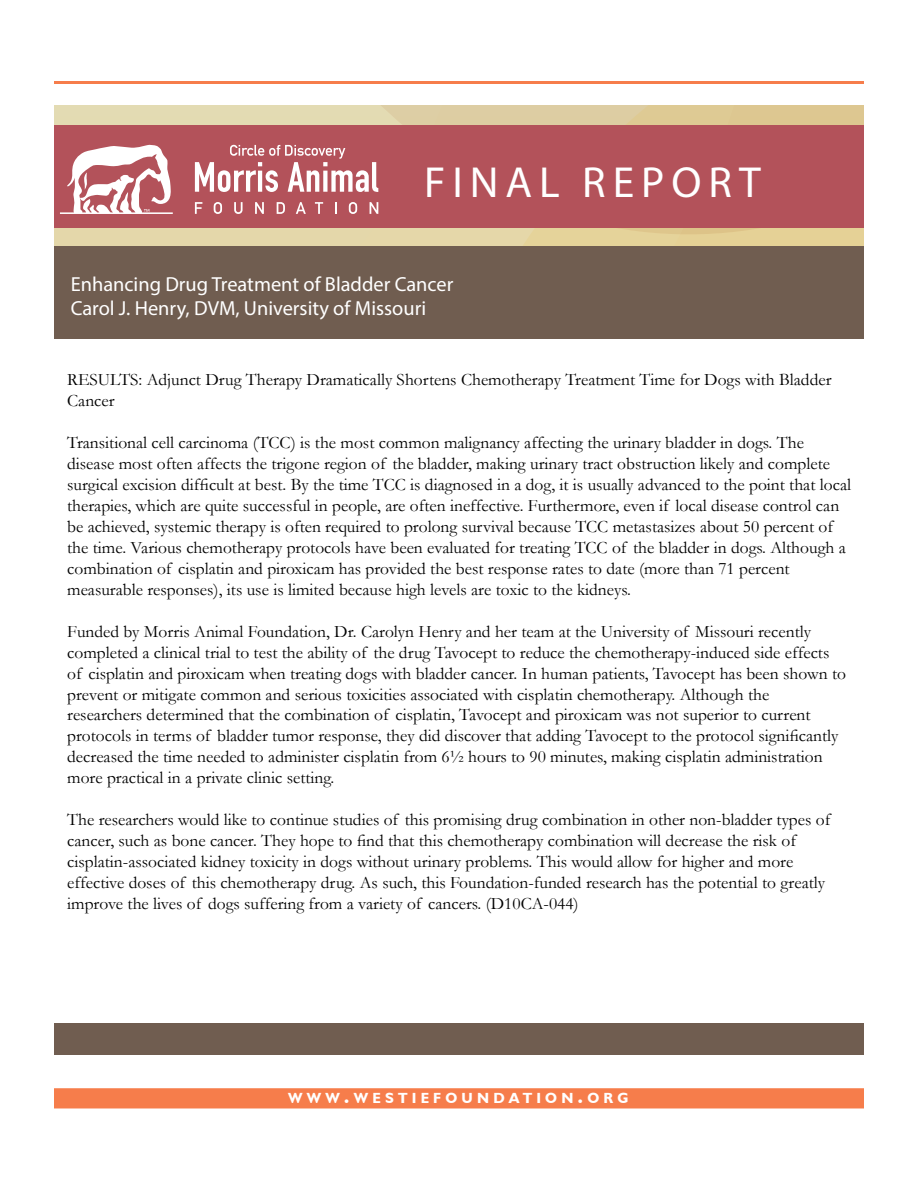
<style>
.page{position:relative;width:918px;height:1188px;background:#fff}
.page>*{position:absolute;margin:0;border:0;box-sizing:border-box;transform-origin:0 0}
.t1{font:43.65px "Myriad Pro";letter-spacing:.16em;color:#fff}
.t2{font:20.4px/24.5px "Myriad Pro";color:#fff}
.t3{font:17.4px/21px "Garamond";color:#000}
.t4{font:700 14.7px "Humanist 521 BT";letter-spacing:.285em;color:#fff}
.s1{font-size:21px}
</style>
<div class="page">
<hr style="left:54px;top:81px;width:810px;height:3px;background:#f67d4b">
<div style="left:55px;top:1089px;width:808px;height:19px;background:#f67d4b"></div>
<div style="left:54px;top:1088px;width:810px;height:20px;border:2px solid #f67d4b"></div>
<div style="left:54px;top:106px;width:308px;height:140px;background:#e3d9ae"></div>
<svg style="left:362px;top:106px;width:502px;height:140px;background:#dfcb9a"></svg>
<div style="left:54px;top:125px;width:810px;height:102px;background:#b3525a"></div>
<svg style="left:195px;top:202px;width:7px;height:12px"></svg>
<svg style="left:214px;top:202px;width:8px;height:12px"></svg>
<svg style="left:234px;top:202px;width:9px;height:12px"></svg>
<svg style="left:255px;top:202px;width:9px;height:12px"></svg>
<svg style="left:277px;top:202px;width:8px;height:12px"></svg>
<svg style="left:296px;top:202px;width:10px;height:12px"></svg>
<svg style="left:315px;top:202px;width:8px;height:12px"></svg>
<svg style="left:335px;top:202px;width:1px;height:12px"></svg>
<svg style="left:349px;top:202px;width:8px;height:12px"></svg>
<svg style="left:370px;top:202px;width:8px;height:12px"></svg>
<svg style="left:60px;top:145px;width:113px;height:69px"></svg>
<svg style="left:195px;top:145px;width:183px;height:47px"></svg>
<div style="left:54px;top:246px;width:810px;height:92px;background:#705d50"></div>
<div style="left:54px;top:1023px;width:810px;height:31px;background:#705d50"></div>
<h1 class="t1" style="left:424px;top:156px;width:338px">FINAL REPORT</h1>
<p class="t2" style="left:71px;top:272px;width:384px">Enhancing Drug Treatment of Bladder Cancer<br>Carol J. Henry, DVM, University of Missouri</p>
<p class="t3" style="left:67px;top:369px;width:766px">RESULTS: Adjunct Drug Therapy Dramatically Shortens Chemotherapy Treatment Time for Dogs with Bladder<br>Cancer</p>
<p class="t3" style="left:67px;top:432px;width:785px">Transitional cell carcinoma (TCC) is the most common malignancy affecting the urinary bladder in dogs. The disease most often affects the trigone region of the bladder, making urinary tract obstruction likely and complete surgical excision difficult at best. By the time TCC is diagnosed in a dog, it is usually advanced to the point that local therapies, which are quite successful in people, are often ineffective. Furthermore, even if local disease control can be achieved, systemic therapy is often required to prolong survival because TCC metastasizes about 50 percent of the time. Various chemotherapy protocols have been evaluated for treating TCC of the bladder in dogs. Although a combination of cisplatin and piroxicam has provided the best response rates to date (more than 71 percent measurable responses), its use is limited because high levels are toxic to the kidneys.</p>
<p class="t3" style="left:67px;top:620px;width:780px">Funded by Morris Animal Foundation, Dr. Carolyn Henry and her team at the University of Missouri recently completed a clinical trial to test the ability of the drug Tavocept to reduce the chemotherapy-induced side effects of cisplatin and piroxicam when treating dogs with bladder cancer. In human patients, Tavocept has been shown to prevent or mitigate common and serious toxicities associated with cisplatin chemotherapy. Although the researchers determined that the combination of cisplatin, Tavocept and piroxicam was not superior to current protocols in terms of bladder tumor response, they did discover that adding Tavocept to the protocol significantly decreased the time needed to administer cisplatin from 6½ hours to 90 minutes, making cisplatin administration more practical in a private clinic setting.</p>
<p class="t3" style="left:67px;top:809px;width:765px">The researchers would like to continue studies of this promising drug combination in other non-bladder types of cancer, such as bone cancer. They hope to find that this chemotherapy combination will decrease the risk of cisplatin-associated kidney toxicity in dogs without urinary problems. This would allow for higher and more effective doses of this chemotherapy drug. As such, this Foundation-funded research has the potential to greatly improve the lives of dogs suffering from a variety of cancers. (D10CA-044)</p>
<p class="t4" style="left:288px;top:1089px;width:342px">WWW<span class="s1">.</span>WESTIEFOUNDATION<span class="s1">.</span>ORG</p>
</div>
